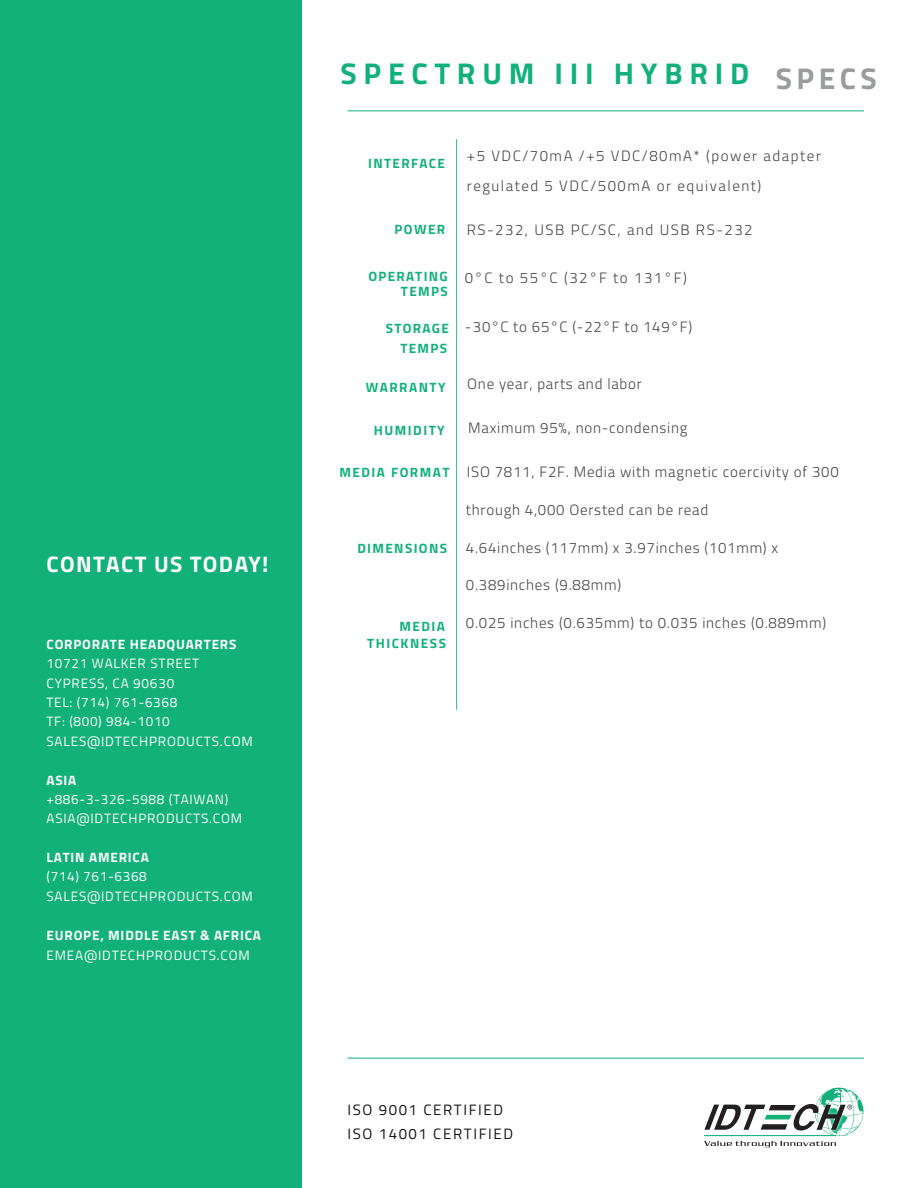
<style>
.page{position:relative;width:918px;height:1188px;background:#fff}
.page>*{position:absolute;margin:0;border:0;box-sizing:border-box;transform-origin:0 0}
.t1{font:700 30px "Titillium";letter-spacing:.225em;color:#12b179}
.t2{font:700 30px "Titillium";letter-spacing:.15em;color:#9a9c9d}
.t3{font:700 22.5px "Titillium";letter-spacing:.06em;color:#fff}
.t4{font:300 15px "Titillium";letter-spacing:.05em;color:#464648}
.t5{font:300 15px/30px "Titillium";letter-spacing:.1em;color:#464648}
.t6{font:15px "Titillium";letter-spacing:.11em;color:#171318}
.t7{font:13.5px/19.4px "Titillium";letter-spacing:.06em;color:#fff}
.t8{font:700 13.5px/19.6px "Titillium";letter-spacing:.1em;color:#12b179;text-align:right}
.t9{font:700 13.5px/19.5px "Titillium";letter-spacing:.06em;color:#fff}
.s1{font-weight:700}
.s2{font-weight:400}
</style>
<div class="page">
<div style="left:0;top:0;width:301px;height:1188px;background:#12b179"></div>
<hr style="left:456px;top:139px;width:1px;height:571px;background:#12b179">
<hr style="left:347px;top:110px;width:517px;height:1px;background:#12b179">
<hr style="left:347px;top:1058px;width:517px;height:1px;background:#12b179">
<svg style="left:704px;top:1088px;width:160px;height:59px"></svg>
<p class="t3" style="left:47px;top:547px;width:223px">CONTACT US TODAY!</p>
<p class="t7" style="left:46px;top:634px;width:208px"><span class="s1">CORPORATE HEADQUARTERS<br></span>10721 WALKER STREET<br>CYPRESS, CA 90630<br>TEL: (714) 761-6368<br>TF: (800) 984-1010<br>SALES@IDTECHPRODUCTS.COM</p>
<p class="t7" style="left:47px;top:770px;width:197px"><span class="s1">ASIA<br></span>+886-3-326-5988 (TAIWAN)<br>ASIA@IDTECHPRODUCTS.COM</p>
<p class="t7" style="left:46px;top:847px;width:208px"><span class="s1">LATIN AMERICA<br></span>(714) 761-6368<br>SALES@IDTECHPRODUCTS.COM</p>
<p class="t9" style="left:47px;top:925px;width:216px">EUROPE, MIDDLE EAST &amp; AFRICA<br><span class="s2">EMEA@IDTECHPRODUCTS.COM</span></p>
<p class="t1" style="left:341px;top:50px;width:410px">SPECTRUM III HYBRID</p>
<p class="t2" style="left:776px;top:55px;width:103px">SPECS</p>
<p class="t8" style="left:368px;top:153px;width:78px">INTERFACE</p>
<p class="t8" style="left:395px;top:219px;width:52px">POWER</p>
<p class="t8" style="left:368px;top:266px;width:81px">OPERATING</p>
<p class="t8" style="left:401px;top:281px;width:48px">TEMPS</p>
<p class="t8" style="left:386px;top:318px;width:65px">STORAGE<br>TEMPS</p>
<p class="t8" style="left:366px;top:377px;width:81px">WARRANTY</p>
<p class="t8" style="left:374px;top:419px;width:72px">HUMIDITY</p>
<p class="t8" style="left:340px;top:462px;width:112px">MEDIA FORMAT</p>
<p class="t8" style="left:357px;top:538px;width:91px">DIMENSIONS</p>
<p class="t8" style="left:399px;top:615px;width:47px">MEDIA</p>
<p class="t8" style="left:367px;top:633px;width:80px">THICKNESS</p>
<p class="t5" style="left:467px;top:140px;width:356px">+5 VDC/70mA /+5 VDC/80mA* (power adapter regulated 5 VDC/500mA or equivalent)</p>
<p class="t5" style="left:467px;top:214px;width:287px">RS-232, USB PC/SC, and USB RS-232</p>
<p class="t5" style="left:465px;top:262px;width:224px">0°C to 55°C (32°F to 131°F)</p>
<p class="t4" style="left:465px;top:316px;width:229px">-30°C to 65°C (-22°F to 149°F)</p>
<p class="t4" style="left:467px;top:373px;width:176px">One year, parts and labor</p>
<p class="t4" style="left:468px;top:417px;width:221px">Maximum 95%, non-condensing</p>
<p class="t4" style="left:467px;top:461px;width:373px">ISO 7811, F2F. Media with magnetic coercivity of 300</p>
<p class="t4" style="left:466px;top:499px;width:244px">through 4,000 Oersted can be read</p>
<p class="t4" style="left:466px;top:536px;width:314px">4.64inches (117mm) x 3.97inches (101mm) x</p>
<p class="t4" style="left:466px;top:574px;width:157px">0.389inches (9.88mm)</p>
<p class="t4" style="left:466px;top:612px;width:362px">0.025 inches (0.635mm) to 0.035 inches (0.889mm)</p>
<p class="t6" style="left:348px;top:1099px;width:157px">ISO 9001 CERTIFIED</p>
<p class="t6" style="left:348px;top:1123px;width:167px">ISO 14001 CERTIFIED</p>
</div>
